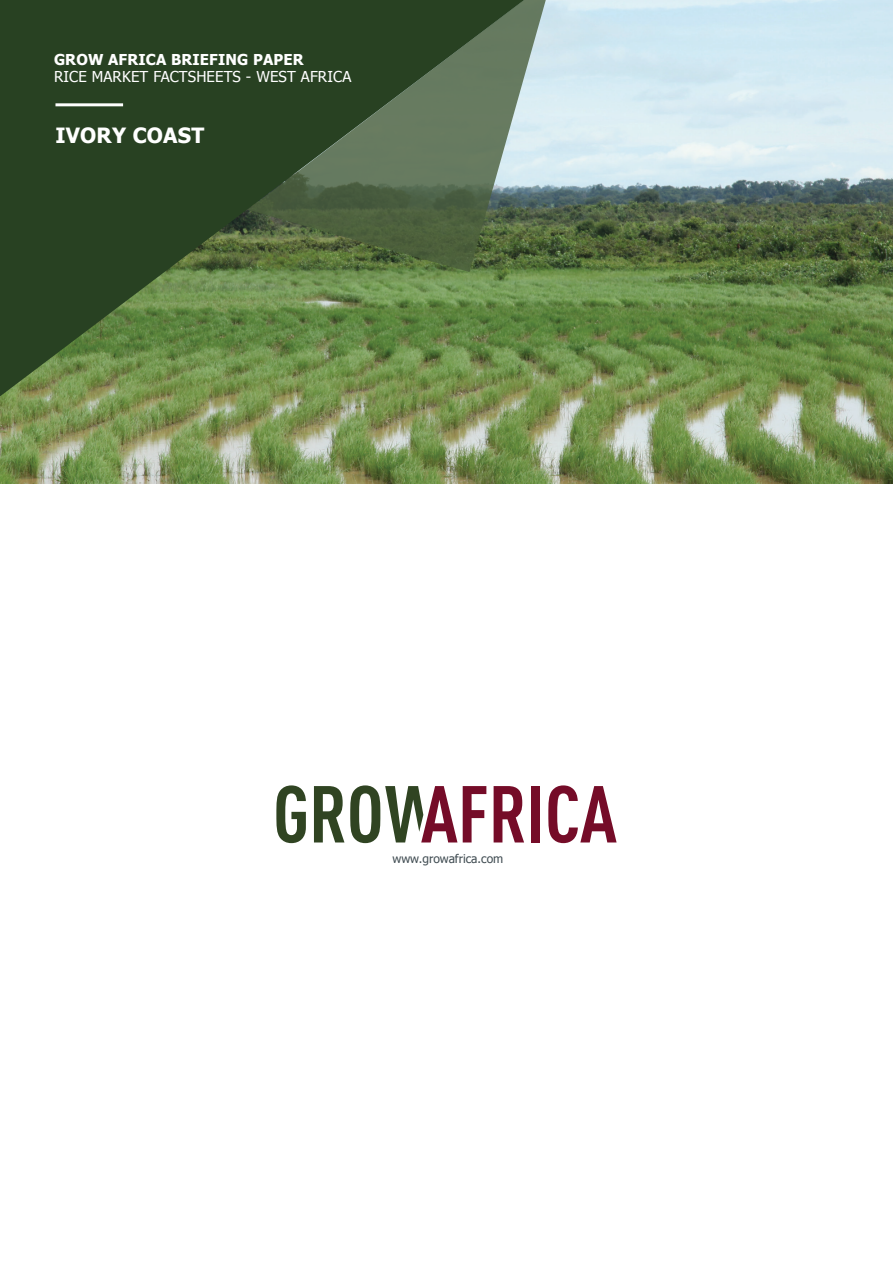
<style>
.page{position:relative;width:893px;height:1263px;background:#fff}
.page>*{position:absolute;margin:0;border:0;box-sizing:border-box;transform-origin:0 0}
.t1{font:700 21px "Tahoma";letter-spacing:.01em;color:#fff}
.t2{font:15px "Tahoma";letter-spacing:.01em;color:#fff}
.t3{font:700 15px "Tahoma";letter-spacing:.01em;color:#fff}
.t4{font:12px "Tahoma";color:#404c52}
</style>
<div class="page">
<svg style="left:463px;top:786px;width:23px;height:56px"></svg>
<svg style="left:494px;top:786px;width:30px;height:56px"></svg>
<div style="left:531px;top:786px;width:9px;height:56px;background:#750c28"></div>
<svg style="left:548px;top:785px;width:69px;height:58px"></svg>
<svg style="left:276px;top:785px;width:30px;height:58px"></svg>
<svg style="left:314px;top:786px;width:30px;height:56px"></svg>
<svg style="left:350px;top:785px;width:107px;height:58px"></svg>
<img style="left:0;top:0;width:893px;height:483px">
<svg style="left:524px;top:0;width:28px;height:272px;background:#a0b5ad"></svg>
<svg style="left:0;top:0;width:524px;height:396px;background:#476038"></svg>
<hr style="left:55px;top:103px;width:68px;height:3px;background:#fff">
<p class="t3" style="left:54px;top:49px;width:251px">GROW AFRICA BRIEFING PAPER</p>
<p class="t2" style="left:54px;top:66px;width:299px">RICE MARKET FACTSHEETS - WEST AFRICA</p>
<p class="t1" style="left:55px;top:121px;width:150px">IVORY COAST</p>
<p class="t4" style="left:392px;top:850px;width:112px">www.growafrica.com</p>
</div>
